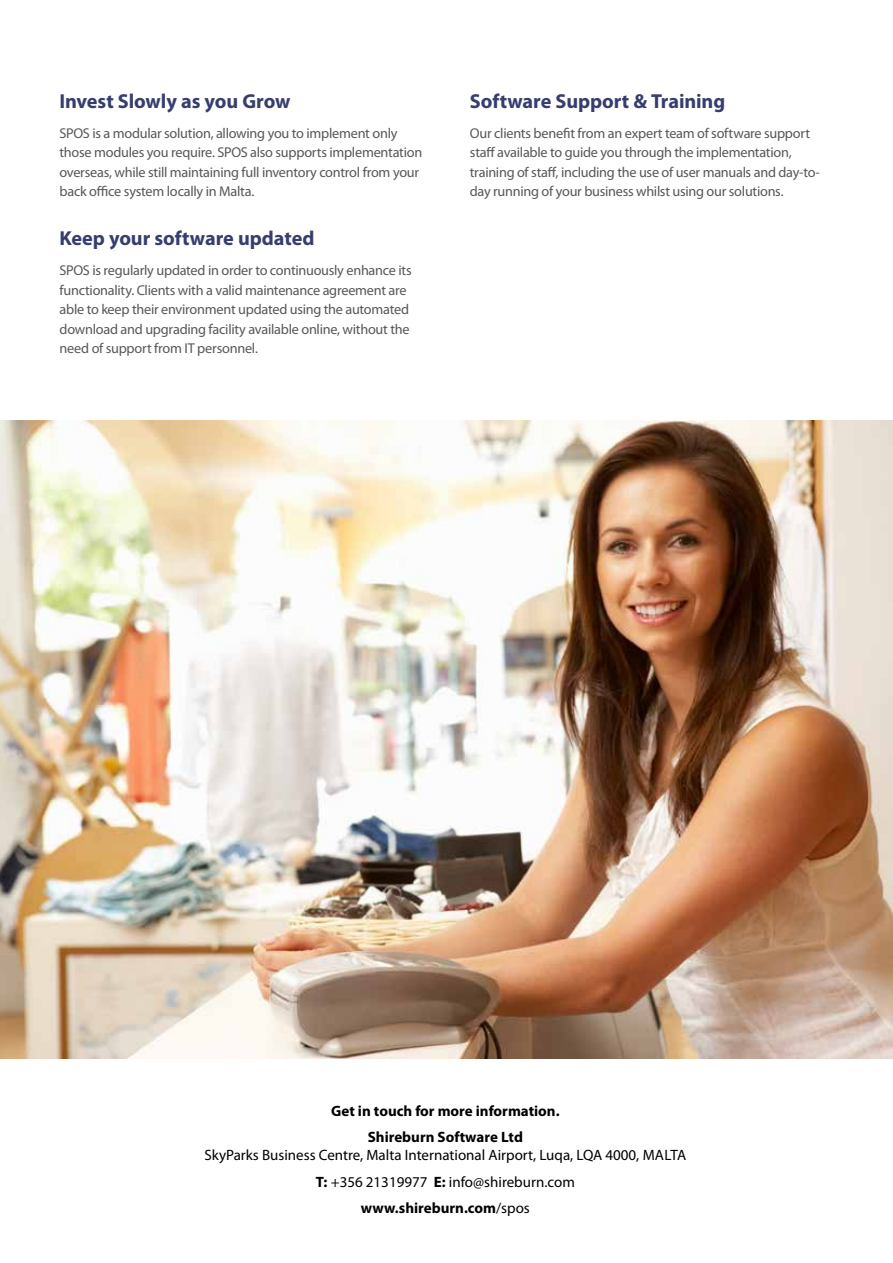
<style>
.page{position:relative;width:893px;height:1263px;background:#fff}
.page>*{position:absolute;margin:0;border:0;box-sizing:border-box;transform-origin:0 0}
.t1{font:700 20.25px "Myriad Pro";letter-spacing:-.005em;color:#373d6f}
.t2{font:15px/26.5px "Myriad Pro";color:#000;text-align:center}
.t3{font:700 15px/26.5px "Myriad Pro";color:#000;text-align:center}
.t4{font:14.25px/19.5px "Myriad Pro";letter-spacing:-.02em;color:#575756}
.s1{font-weight:700}
</style>
<div class="page">
<img style="left:0;top:420px;width:893px;height:639px">
<h1 class="t1" style="left:60px;top:88px;width:233px">Invest Slowly as you Grow</h1>
<p class="t4" style="left:60px;top:123px;width:364px">SPOS is a modular solution, allowing you to implement only those modules you require. SPOS also supports implementation overseas, while still maintaining full inventory control from your back office system locally in Malta.</p>
<h1 class="t1" style="left:60px;top:225px;width:257px">Keep your software updated</h1>
<p class="t4" style="left:60px;top:260px;width:354px">SPOS is regularly updated in order to continuously enhance its functionality. Clients with a valid maintenance agreement are able to keep their environment updated using the automated download and upgrading facility available online, without the need of support from IT personnel.</p>
<h1 class="t1" style="left:470px;top:88px;width:257px">Software Support &amp; Training</h1>
<p class="t4" style="left:470px;top:123px;width:352px">Our clients benefit from an expert team of software support staff available to guide you through the implementation, training of staff, including the use of user manuals and day-to&shy;day running of your business whilst using our solutions.</p>
<p class="t3" style="left:331px;top:1097px;width:230px">Get in touch for more information.<br>Shireburn Software Ltd</p>
<p class="t2" style="left:204px;top:1142px;width:483px">SkyParks Business Centre, Malta International Airport, Luqa, LQA 4000, MALTA<br><span class="s1">T:</span> +356 21319977 <span class="s1">E:</span> info@shireburn.com<br><span class="s1">www.shireburn.com</span>/spos</p>
</div>
